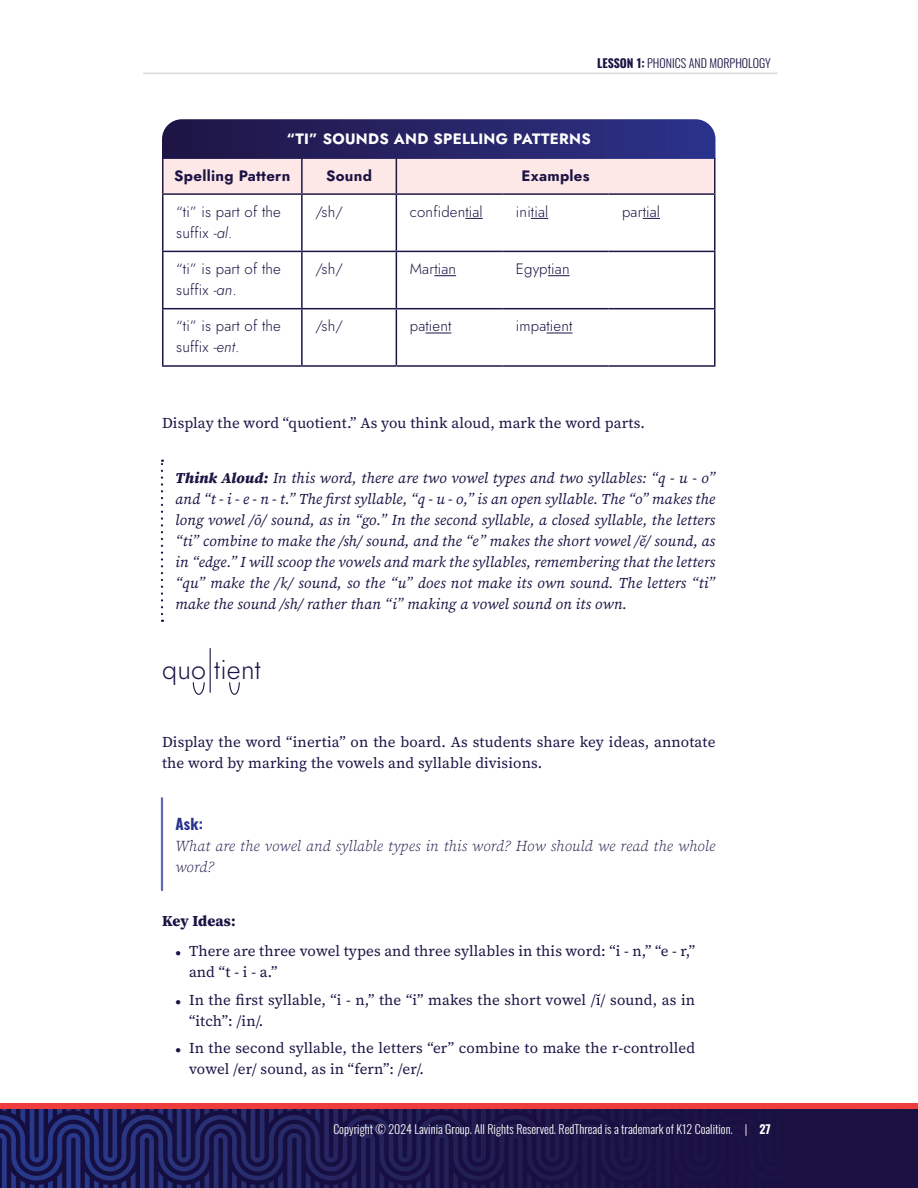
<style>
.page{position:relative;width:918px;height:1188px;background:#fff}
.page>*{position:absolute;margin:0;border:0;box-sizing:border-box;transform-origin:0 0}
.Markup_Word{font:300 27px "Jost";letter-spacing:.01em;color:#1d1445}
.Think_Aloud{font:italic 15px/21px "Source Serif 418 pt";letter-spacing:.01em;color:#1d1445;text-align:justify}
.Paragraph{font:15px/21px "Source Serif 418 pt";letter-spacing:.01em;color:#1d1445}
.TBL_Paragraph{font:300 15px/21px "Jost";letter-spacing:.01em;color:#1d1445}
.Ask_Paragraph{font:italic 300 15px/21px "Source Serif 418 pt";letter-spacing:.01em;color:#1d1445}
.TBL_Head__1_Col__Rounded{font:700 15px "Jost";letter-spacing:.02em;color:#fff}
.TBL_Subhead_Center{font:700 15px "Jost";letter-spacing:.02em;color:#1d1445}
.t1{font:800 15px "Source Serif 418 pt";letter-spacing:.005em;color:#1d1445}
.Ask_Header{font:700 15px "Oswald";color:#29338d}
.t2{font:300 12px "Oswald";color:#fff}
.t3{font:300 12px "Oswald";color:#1d1445}
.s1{font-weight:700}
.s2{font-style:italic}
.s3{font-weight:900}
</style>
<div class="page">
<img style="left:0;top:1109px;width:918px;height:79px">
<div style="left:0;top:1103px;width:918px;height:6px;background:#ee3d3c"></div>
<hr style="left:143px;top:73px;width:635px;height:1px;background:#dad7df">
<svg style="left:161px;top:460px;width:2px;height:154px"></svg>
<hr style="left:161px;top:798px;width:2px;height:92px;background:#5d6cb3">
<hr style="left:714px;top:195px;width:2px;height:56px;background:#1d1445">
<hr style="left:714px;top:252px;width:2px;height:56px;background:#1d1445">
<hr style="left:714px;top:309px;width:2px;height:56px;background:#1d1445">
<hr style="left:714px;top:158px;width:2px;height:35px;background:#1f1845">
<hr style="left:396px;top:193px;width:106px;height:2px;background:#1f1845">
<hr style="left:502px;top:193px;width:107px;height:2px;background:#1f1845">
<hr style="left:609px;top:193px;width:106px;height:2px;background:#1f1845">
<hr style="left:162px;top:193px;width:140px;height:2px;background:#1f1845">
<hr style="left:302px;top:193px;width:94px;height:2px;background:#1f1845">
<hr style="left:162px;top:195px;width:2px;height:56px;background:#1d1445">
<hr style="left:301px;top:195px;width:2px;height:56px;background:#1d1445">
<hr style="left:396px;top:195px;width:1px;height:56px;background:#1d1445">
<hr style="left:162px;top:251px;width:140px;height:1px;background:#1d1445">
<hr style="left:162px;top:252px;width:2px;height:56px;background:#1d1445">
<hr style="left:302px;top:251px;width:94px;height:1px;background:#1d1445">
<hr style="left:301px;top:252px;width:2px;height:56px;background:#1d1445">
<hr style="left:396px;top:252px;width:1px;height:56px;background:#1d1445">
<hr style="left:162px;top:308px;width:140px;height:1px;background:#1d1445">
<hr style="left:162px;top:309px;width:2px;height:56px;background:#1d1445">
<hr style="left:302px;top:308px;width:94px;height:1px;background:#1d1445">
<hr style="left:301px;top:309px;width:2px;height:56px;background:#1d1445">
<hr style="left:396px;top:309px;width:1px;height:56px;background:#1d1445">
<hr style="left:162px;top:365px;width:140px;height:2px;background:#1d1445">
<hr style="left:302px;top:365px;width:94px;height:2px;background:#1d1445">
<hr style="left:396px;top:251px;width:106px;height:1px;background:#1d1445">
<hr style="left:502px;top:251px;width:107px;height:1px;background:#1d1445">
<hr style="left:609px;top:251px;width:106px;height:1px;background:#1d1445">
<hr style="left:396px;top:308px;width:106px;height:1px;background:#1d1445">
<hr style="left:502px;top:308px;width:107px;height:1px;background:#1d1445">
<hr style="left:609px;top:308px;width:106px;height:1px;background:#1d1445">
<hr style="left:396px;top:365px;width:106px;height:2px;background:#1d1445">
<hr style="left:502px;top:365px;width:107px;height:2px;background:#1d1445">
<hr style="left:609px;top:365px;width:106px;height:2px;background:#1d1445">
<svg style="left:162px;top:119px;width:553px;height:75px;background:#897ea1"></svg>
<svg style="left:465px;top:218px;width:18px;height:1px"></svg>
<svg style="left:531px;top:218px;width:17px;height:1px"></svg>
<svg style="left:643px;top:218px;width:17px;height:1px"></svg>
<svg style="left:434px;top:275px;width:22px;height:1px"></svg>
<svg style="left:548px;top:275px;width:22px;height:1px"></svg>
<svg style="left:425px;top:333px;width:26px;height:1px"></svg>
<svg style="left:547px;top:333px;width:25px;height:1px"></svg>
<hr style="left:210px;top:648px;width:1px;height:45px;background:#1d1445">
<svg style="left:596px;top:994px;width:4px;height:11px"></svg>
<svg style="left:192px;top:682px;width:13px;height:13px"></svg>
<svg style="left:229px;top:682px;width:11px;height:13px"></svg>
<p class="t3" style="left:597px;top:53px;width:175px"><span class="s1">LESSON 1:</span> Phonics and Morphology</p>
<p class="TBL_Head__1_Col__Rounded" style="left:287px;top:129px;width:306px">“TI” SOUNDS AND SPELLING PATTERNS</p>
<p class="TBL_Subhead_Center" style="left:174px;top:165px;width:118px">Spelling Pattern</p>
<p class="TBL_Subhead_Center" style="left:326px;top:165px;width:47px">Sound</p>
<p class="TBL_Subhead_Center" style="left:521px;top:165px;width:70px">Examples</p>
<p class="TBL_Paragraph" style="left:176px;top:201px;width:106px">“ti” is part of the suffix <span class="s2">-al</span>.</p>
<p class="TBL_Paragraph" style="left:315px;top:201px;width:29px">/sh/</p>
<p class="TBL_Paragraph" style="left:410px;top:201px;width:74px">confidential</p>
<p class="TBL_Paragraph" style="left:516px;top:201px;width:34px">initial</p>
<p class="TBL_Paragraph" style="left:622px;top:201px;width:39px">partial</p>
<p class="TBL_Paragraph" style="left:176px;top:259px;width:106px">“ti” is part of the suffix <span class="s2">-an</span>.</p>
<p class="TBL_Paragraph" style="left:315px;top:259px;width:29px">/sh/</p>
<p class="TBL_Paragraph" style="left:410px;top:259px;width:48px">Martian</p>
<p class="TBL_Paragraph" style="left:516px;top:259px;width:55px">Egyptian</p>
<p class="TBL_Paragraph" style="left:176px;top:316px;width:106px">“ti” is part of the suffix <span class="s2">-ent</span>.</p>
<p class="TBL_Paragraph" style="left:315px;top:316px;width:29px">/sh/</p>
<p class="TBL_Paragraph" style="left:410px;top:316px;width:43px">patient</p>
<p class="TBL_Paragraph" style="left:516px;top:316px;width:58px">impatient</p>
<p class="Paragraph" style="left:162px;top:413px;width:484px">Display the word “quotient.” As you think aloud, mark the word parts.</p>
<p class="Think_Aloud" style="left:176px;top:467px;width:542px"><span class="s3">Think Aloud:</span> In this word, there are two vowel types and two syllables: “q - u - o” and “t - i - e - n - t.” The first syllable, “q - u - o,” is an open syllable. The “o” makes the long vowel /ō/ sound, as in “go.” In the second syllable, a closed syllable, the letters “ti” combine to make the /sh/ sound, and the “e” makes the short vowel /ĕ/ sound, as in “edge.” I will scoop the vowels and mark the syllables, remembering that the letters “qu” make the /k/ sound, so the “u” does not make its own sound. The letters “ti” make the sound /sh/ rather than “i” making a vowel sound on its own.</p>
<p class="Markup_Word" style="left:162px;top:651px;width:100px">quo tient</p>
<p class="Paragraph" style="left:162px;top:731px;width:555px">Display the word “inertia” on the board. As students share key ideas, annotate the word by marking the vowels and syllable divisions.</p>
<p class="Ask_Header" style="left:176px;top:810px;width:29px">Ask:</p>
<p class="Ask_Paragraph" style="left:176px;top:835px;width:541px">What are the vowel and syllable types in this word? How should we read the whole word?</p>
<h4 class="t1" style="left:162px;top:911px;width:75px">Key Ideas:</h4>
<p class="Paragraph" style="left:189px;top:940px;width:508px">There are three vowel types and three syllables in this word: “i - n,” “e - r,” and “t - i - a.”</p>
<p class="Paragraph" style="left:189px;top:989px;width:508px">In the first syllable, “i - n,” the “i” makes the short vowel / / sound, as in “itch”: /in/.</p>
<p class="Paragraph" style="left:189px;top:1038px;width:508px">In the second syllable, the letters “er” combine to make the r-controlled vowel /er/ sound, as in “fern”: /er/.</p>
<p class="t2" style="left:333px;top:1118px;width:439px">Copyright © 2024 Lavinia Group. All Rights Reserved. RedThread is a trademark of K12 Coalition. | <span class="s1">27</span></p>
</div>
